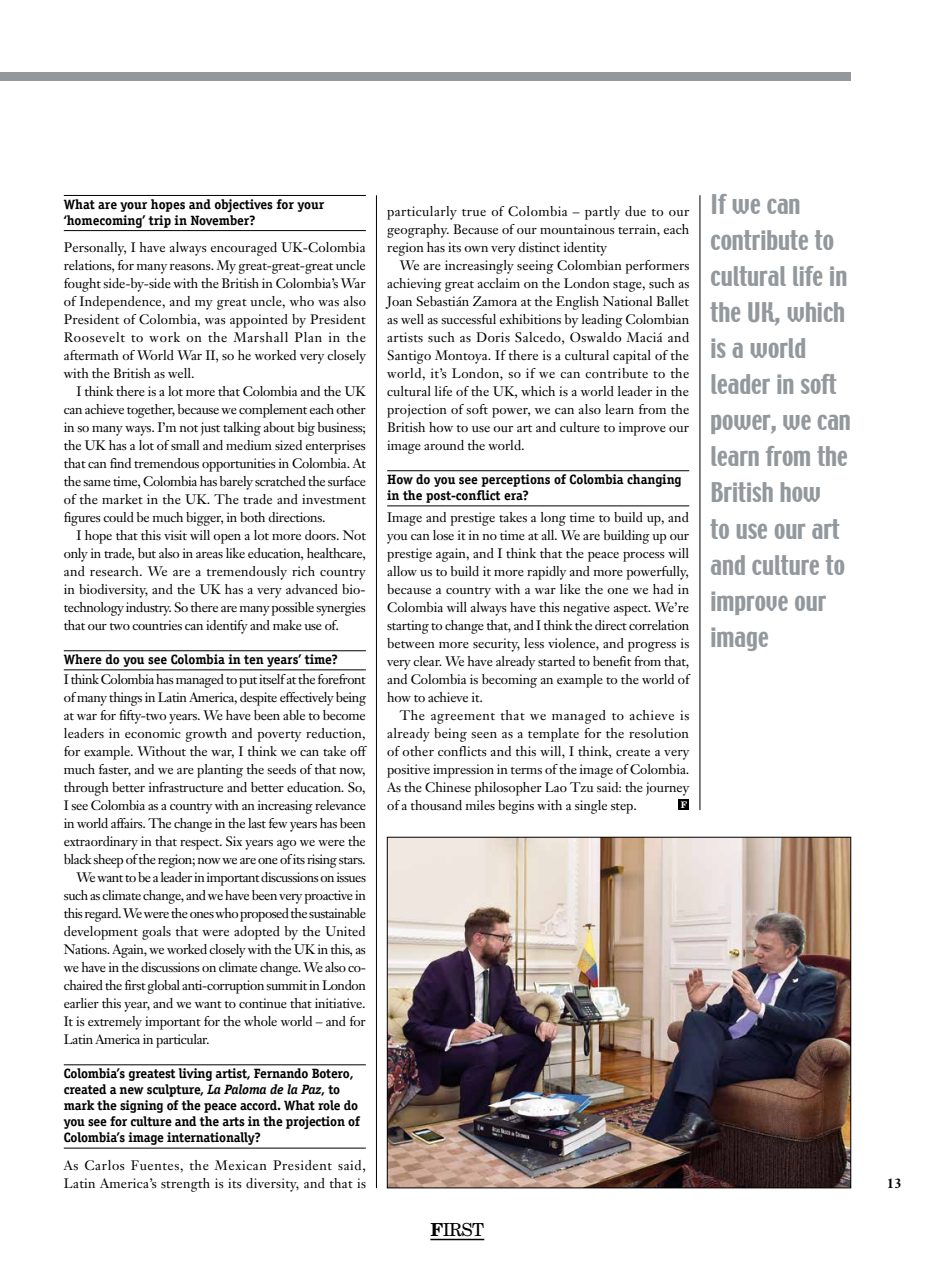
<style>
.page{position:relative;width:936px;height:1263px;background:#fff}
.page>*{position:absolute;margin:0;border:0;box-sizing:border-box;transform-origin:0 0}
.t1{font:24px/36px "Techno";color:#92989c}
.t2{font:18px "New Century Schlbk";color:#000}
.t3{font:13.5px/18px "Janson Text";letter-spacing:-.02em;color:#000;text-align:justify}
.t4{font:700 13.5px/16px "Officina Serif";letter-spacing:-.015em;color:#000}
.t5{font:13.5px "Janson Text";letter-spacing:-.04em;color:#000}
.t6{font:13.5px/18px "Janson Text";letter-spacing:.02em;color:#000}
.t7{font:13.5px "Janson Text";letter-spacing:.01em;color:#000}
.t8{font:13.5px "Janson Text";color:#000}
.t9{font:700 13.5px "Janson Text";color:#000}
.t10{font:700 9px "New Century Schlbk";color:#fff}
.s1{font-style:italic}
.s2{font-weight:700}
</style>
<div class="page">
<hr style="left:376px;top:195px;width:1px;height:993px;background:#000">
<hr style="left:430px;top:1239px;width:54px;height:1px;background:#000">
<hr style="left:699px;top:195px;width:1px;height:615px;background:#000">
<div style="left:0;top:72px;width:850px;height:9px;background:#92989c"></div>
<hr style="left:64px;top:195px;width:302px;height:1px;background:#000">
<hr style="left:64px;top:230px;width:302px;height:1px;background:#000">
<hr style="left:64px;top:650px;width:302px;height:1px;background:#000">
<hr style="left:64px;top:670px;width:302px;height:1px;background:#000">
<hr style="left:64px;top:1064px;width:302px;height:1px;background:#000">
<hr style="left:64px;top:1148px;width:302px;height:1px;background:#000">
<hr style="left:387px;top:470px;width:302px;height:1px;background:#000">
<hr style="left:387px;top:506px;width:302px;height:1px;background:#000">
<div style="left:678px;top:799px;width:11px;height:11px;background:#000"></div>
<img style="left:389px;top:839px;width:459px;height:347px">
<p class="t4" style="left:64px;top:196px;width:262px">What are your hopes and objectives for your ‘homecoming’ trip in November?</p>
<p class="t3" style="left:64px;top:238px;width:304px">Personally, I have always encouraged UK-Colombia relations, for many reasons. My great-great-great uncle fought side-by-side with the British in Colombia’s War of Independence, and my great uncle, who was also President of Colombia, was appointed by President Roosevelt to work on the Marshall Plan in the aftermath of World War II, so he worked very closely with the British as well.</p>
<p class="t3" style="left:64px;top:382px;width:304px;text-indent:13px">I think there is a lot more that Colombia and the UK can achieve together, because we complement each other in so many ways. I’m not just talking about big business; the UK has a lot of small and medium sized enterprises that can find tremendous opportunities in Colombia. At the same time, Colombia has barely scratched the surface of the market in the UK. The trade and investment figures could be much bigger, in both directions.</p>
<p class="t3" style="left:64px;top:526px;width:303px;text-indent:13px">I hope that this visit will open a lot more doors. Not only in trade, but also in areas like education, healthcare, and research. We are a tremendously rich country in biodiversity, and the UK has a very advanced bio&shy;technology industry. So there are many possible synergies that our two countries can identify and make use of.</p>
<p class="t4" style="left:64px;top:651px;width:275px">Where do you see Colombia in ten years’ time?</p>
<p class="t3" style="left:64px;top:670px;width:303px">I think Colombia has managed to put itself at the forefront</p>
<p class="t3" style="left:64px;top:688px;width:304px">of many things in Latin America, despite effectively being</p>
<p class="t3" style="left:64px;top:706px;width:303px">at war for fifty-two years. We have been able to become</p>
<p class="t7" style="left:64px;top:725px;width:303px">leaders in economic growth and poverty reduction,</p>
<p class="t3" style="left:64px;top:742px;width:303px">for example. Without the war, I think we can take off</p>
<p class="t3" style="left:64px;top:760px;width:303px">much faster, and we are planting the seeds of that now,</p>
<p class="t3" style="left:64px;top:778px;width:303px">through better infrastructure and better education. So,</p>
<p class="t3" style="left:64px;top:796px;width:304px">I see Colombia as a country with an increasing relevance</p>
<p class="t3" style="left:64px;top:814px;width:303px">in world affairs. The change in the last few years has been</p>
<p class="t3" style="left:64px;top:832px;width:303px">extraordinary in that respect. Six years ago we were the</p>
<p class="t3" style="left:64px;top:850px;width:303px">black sheep of the region; now we are one of its rising stars.</p>
<p class="t5" style="left:77px;top:869px;width:291px">We want to be a leader in important discussions on issues</p>
<p class="t3" style="left:64px;top:886px;width:303px">such as climate change, and we have been very proactive in</p>
<p class="t5" style="left:64px;top:905px;width:303px">this regard. We were the ones who proposed the sustainable</p>
<p class="t8" style="left:64px;top:923px;width:303px">development goals that were adopted by the United</p>
<p class="t3" style="left:64px;top:940px;width:303px">Nations. Again, we worked closely with the UK in this, as</p>
<p class="t3" style="left:64px;top:958px;width:303px">we have in the discussions on climate change. We also co-</p>
<p class="t3" style="left:64px;top:976px;width:303px">chaired the first global anti-corruption summit in London</p>
<p class="t3" style="left:64px;top:994px;width:303px">earlier this year, and we want to continue that initiative.</p>
<p class="t3" style="left:64px;top:1012px;width:303px">It is extremely important for the whole world – and for</p>
<p class="t3" style="left:64px;top:1030px;width:147px">Latin America in particular.</p>
<p class="t4" style="left:64px;top:1065px;width:298px">Colombia’s greatest living artist, Fernando Botero, created a new sculpture, <span class="s1">La Paloma de la Paz</span>, to mark the signing of the peace accord. What role do you see for culture and the arts in the projection of Colombia’s image internationally?</p>
<p class="t6" style="left:64px;top:1156px;width:304px">As Carlos Fuentes, the Mexican President said,<br>Latin America’s strength is its diversity, and that is</p>
<p class="t3" style="left:387px;top:202px;width:304px">particularly true of Colombia – partly due to our geography. Because of our mountainous terrain, each region has its own very distinct identity</p>
<p class="t3" style="left:387px;top:256px;width:304px;text-indent:13px">We are increasingly seeing Colombian performers achieving great acclaim on the London stage, such as Joan Sebastián Zamora at the English National Ballet as well as successful exhibitions by leading Colombian artists such as Doris Salcedo, Oswaldo Maciá and Santigo Montoya. If there is a cultural capital of the world, it’s London, so if we can contribute to the cultural life of the UK, which is a world leader in the projection of soft power, we can also learn from the British how to use our art and culture to improve our image around the world.</p>
<p class="t4" style="left:387px;top:471px;width:296px">How do you see perceptions of Colombia changing in the post-conflict era?</p>
<p class="t3" style="left:387px;top:508px;width:304px">Image and prestige takes a long time to build up, and you can lose it in no time at all. We are building up our prestige again, and I think that the peace process will allow us to build it more rapidly and more powerfully, because a country with a war like the one we had in Colombia will always have this negative aspect. We’re starting to change that, and I think the direct correlation between more security, less violence, and progress is very clear. We have already started to benefit from that, and Colombia is becoming an example to the world of how to achieve it.</p>
<p class="t3" style="left:387px;top:706px;width:304px;text-indent:13px">The agreement that we managed to achieve is already being seen as a template for the resolution of other conflicts and this will, I think, create a very positive impression in terms of the image of Colombia.<br>As the Chinese philosopher Lao Tzu said: the journey of a thousand miles begins with a single step.</p>
<p class="t10" style="left:680px;top:799px;width:8px">F</p>
<h2 class="t2" style="left:430px;top:1218px;width:55px"><span class="s2">F</span>IRST</h2>
<h1 class="t1" style="left:710px;top:188px;width:142px">If we can contribute to cultural life in the UK, which is a world leader in soft power, we can learn from the<br>British how<br>to use our art and culture to improve our image</h1>
<p class="t9" style="left:886px;top:1174px;width:17px">13</p>
</div>
